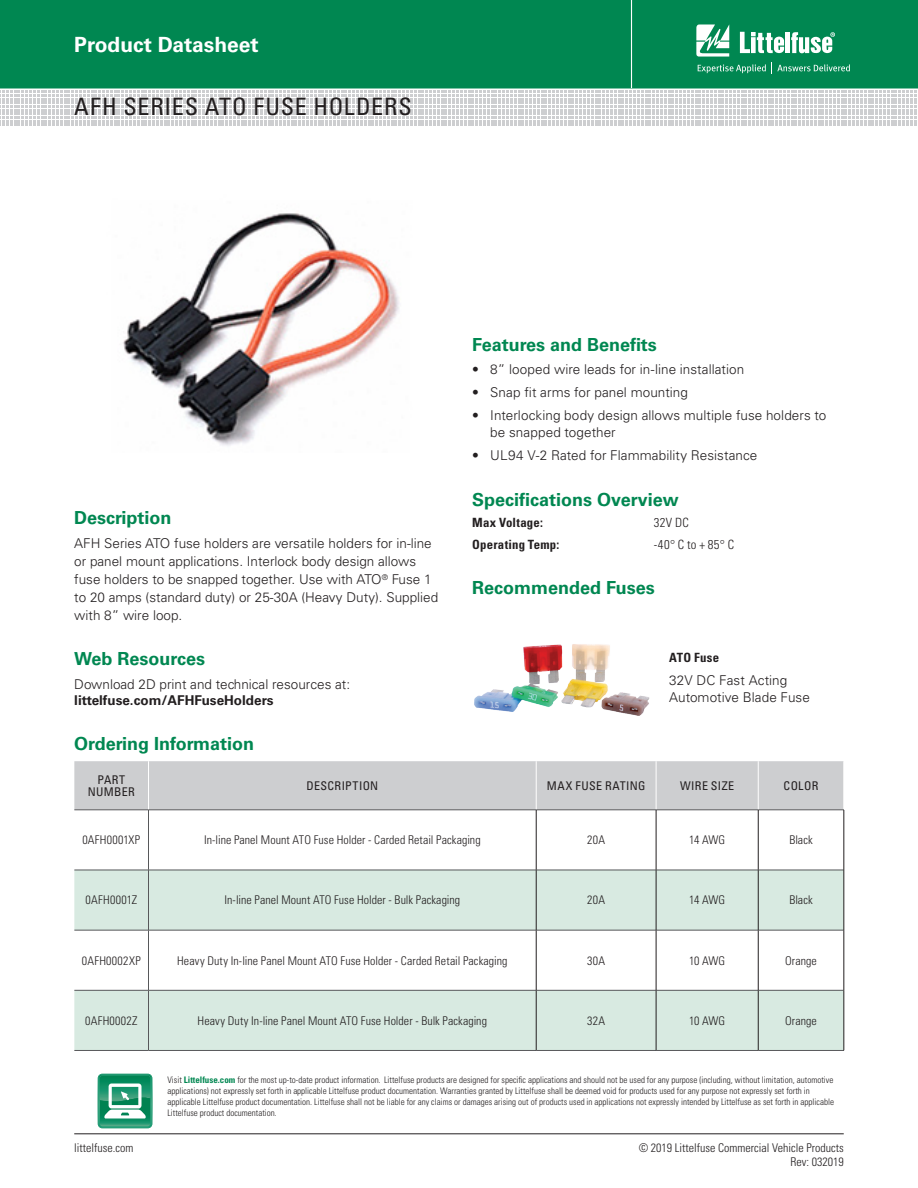
<style>
.page{position:relative;width:918px;height:1188px;background:#fff}
.page>*{position:absolute;margin:0;border:0;box-sizing:border-box;transform-origin:0 0}
.Head_Large{font:condensed 24px "Univers LT Std";letter-spacing:.035em;color:#231f20}
.t1{font:700 21px "Univers LT Std";color:#fff}
.Green_Subheads{font:700 18px "Univers LT Std";color:#008751}
.Body_text{font:300 13.5px/18px "Univers LT Std";color:#231f20}
.Body_text_bullets{font:300 13.5px/16.5px "Univers LT Std";letter-spacing:.005em;color:#231f20}
.Specifications{font:700 condensed 12.75px "Univers LT Std";letter-spacing:.02em;color:#231f20}
.Specifications-2{font:300 condensed 12.75px "Univers LT Std";letter-spacing:.03em;color:#231f20}
.Chart_Body{font:300 condensed 12px/13.5px "Univers LT Std";letter-spacing:.005em;color:#231f20;text-align:right}
.Chart_Body-2{font:condensed 12px "Univers LT Std";letter-spacing:.03em;color:#231f20}
.Chart_Body-3{font:300 condensed 12px "Univers LT Std";letter-spacing:.025em;color:#231f20}
.t2{font:300 condensed 9px/10.8px "Univers LT Std";color:#231f20}
.s1{font-weight:700}
.s2{font-weight:700;color:#008751}
</style>
<div class="page">
<div style="left:0;top:0;width:918px;height:88px;background:#008751"></div>
<hr style="left:631px;top:0;width:1px;height:88px;background:#fff">
<hr style="left:74px;top:1134px;width:770px;height:1px;background:#231f20">
<svg style="left:0;top:91px;width:917px;height:35px"></svg>
<svg style="left:696px;top:24px;width:33px;height:33px"></svg>
<hr style="left:786px;top:32px;width:4px;height:21px;background:#fff">
<svg style="left:791px;top:32px;width:44px;height:21px"></svg>
<svg style="left:740px;top:32px;width:44px;height:21px"></svg>
<svg style="left:698px;top:64px;width:68px;height:9px"></svg>
<svg style="left:772px;top:63px;width:78px;height:11px"></svg>
<svg style="left:98px;top:1074px;width:54px;height:54px"></svg>
<div style="left:74px;top:761px;width:770px;height:49px;background:#cdced0"></div>
<svg style="left:74px;top:811px;width:770px;height:59px"></svg>
<svg style="left:74px;top:871px;width:770px;height:179px;fill:#d8eae1"></svg>
<hr style="left:148px;top:761px;width:1px;height:49px;background:#fff">
<hr style="left:536px;top:761px;width:1px;height:49px;background:#fff">
<hr style="left:656px;top:761px;width:1px;height:49px;background:#fff">
<hr style="left:758px;top:761px;width:1px;height:49px;background:#fff">
<hr style="left:74px;top:810px;width:74px;height:1px;background:#57585a">
<hr style="left:148px;top:810px;width:388px;height:1px;background:#57585a">
<hr style="left:536px;top:810px;width:120px;height:1px;background:#57585a">
<hr style="left:656px;top:810px;width:102px;height:1px;background:#57585a">
<hr style="left:758px;top:810px;width:86px;height:1px;background:#57585a">
<hr style="left:74px;top:870px;width:74px;height:1px;background:#57585a">
<hr style="left:148px;top:870px;width:388px;height:1px;background:#57585a">
<hr style="left:536px;top:870px;width:120px;height:1px;background:#57585a">
<hr style="left:656px;top:870px;width:102px;height:1px;background:#57585a">
<hr style="left:758px;top:870px;width:86px;height:1px;background:#57585a">
<hr style="left:74px;top:930px;width:74px;height:1px;background:#57585a">
<hr style="left:148px;top:930px;width:388px;height:1px;background:#57585a">
<hr style="left:536px;top:930px;width:120px;height:1px;background:#57585a">
<hr style="left:656px;top:930px;width:102px;height:1px;background:#57585a">
<hr style="left:758px;top:930px;width:86px;height:1px;background:#57585a">
<hr style="left:74px;top:990px;width:74px;height:1px;background:#57585a">
<hr style="left:148px;top:990px;width:388px;height:1px;background:#57585a">
<hr style="left:536px;top:990px;width:120px;height:1px;background:#57585a">
<hr style="left:656px;top:990px;width:102px;height:1px;background:#57585a">
<hr style="left:758px;top:990px;width:86px;height:1px;background:#57585a">
<hr style="left:74px;top:1050px;width:74px;height:1px;background:#57585a">
<hr style="left:148px;top:1050px;width:388px;height:1px;background:#57585a">
<hr style="left:536px;top:1050px;width:120px;height:1px;background:#57585a">
<hr style="left:656px;top:1050px;width:102px;height:1px;background:#57585a">
<hr style="left:758px;top:1050px;width:86px;height:1px;background:#57585a">
<hr style="left:536px;top:810px;width:1px;height:60px;background:#231f20">
<hr style="left:656px;top:810px;width:1px;height:60px;background:#231f20">
<hr style="left:758px;top:810px;width:1px;height:60px;background:#231f20">
<hr style="left:844px;top:810px;width:1px;height:60px;background:#231f20">
<hr style="left:536px;top:870px;width:1px;height:60px;background:#231f20">
<hr style="left:656px;top:870px;width:1px;height:60px;background:#231f20">
<hr style="left:758px;top:870px;width:1px;height:60px;background:#231f20">
<hr style="left:844px;top:870px;width:1px;height:60px;background:#231f20">
<hr style="left:536px;top:930px;width:1px;height:60px;background:#231f20">
<hr style="left:656px;top:930px;width:1px;height:60px;background:#231f20">
<hr style="left:758px;top:930px;width:1px;height:60px;background:#231f20">
<hr style="left:844px;top:930px;width:1px;height:60px;background:#231f20">
<hr style="left:536px;top:990px;width:1px;height:60px;background:#231f20">
<hr style="left:656px;top:990px;width:1px;height:60px;background:#231f20">
<hr style="left:758px;top:990px;width:1px;height:60px;background:#231f20">
<hr style="left:844px;top:990px;width:1px;height:60px;background:#231f20">
<hr style="left:148px;top:810px;width:1px;height:60px;background:#57585a">
<hr style="left:148px;top:870px;width:1px;height:60px;background:#57585a">
<hr style="left:148px;top:930px;width:1px;height:60px;background:#57585a">
<hr style="left:148px;top:990px;width:1px;height:60px;background:#57585a">
<img style="left:123px;top:213px;width:276px;height:233px">
<img style="left:474px;top:644px;width:176px;height:72px">
<h2 class="t1" style="left:74px;top:32px;width:186px">Product Datasheet</h2>
<p class="Head_Large" style="left:74px;top:92px;width:339px">AFH SERIES ATO FUSE HOLDERS</p>
<p class="Green_Subheads" style="left:74px;top:507px;width:99px">Description</p>
<p class="Body_text" style="left:74px;top:535px;width:365px">AFH Series ATO fuse holders are versatile holders for in-line or panel mount applications. Interlock body design allows fuse holders to be snapped together. Use with ATO<sup>®</sup> Fuse 1 to 20 amps (standard duty) or 25-30A (Heavy Duty). Supplied with 8” wire loop.</p>
<p class="Green_Subheads" style="left:74px;top:649px;width:132px">Web Resources</p>
<p class="Body_text" style="left:74px;top:676px;width:277px;line-height:16.5px">Download 2D print and technical resources at: <span class="s1">littelfuse.com/AFHFuseHolders</span></p>
<p class="Green_Subheads" style="left:74px;top:733px;width:181px">Ordering Information</p>
<p class="Green_Subheads" style="left:472px;top:334px;width:186px">Features and Benefits</p>
<p class="Body_text" style="left:472px;top:360px;width:273px">• 8” looped wire leads for in-line installation</p>
<p class="Body_text" style="left:472px;top:383px;width:217px">• Snap fit arms for panel mounting</p>
<p class="Body_text" style="left:490px;top:407px;width:338px;line-height:16.5px;text-indent:-18px">• Interlocking body design allows multiple fuse holders to be snapped together</p>
<p class="Body_text" style="left:472px;top:446px;width:287px">• UL94 V-2 Rated for Flammability Resistance</p>
<p class="Green_Subheads" style="left:472px;top:489px;width:208px">Specifications Overview</p>
<p class="Specifications" style="left:472px;top:515px;width:72px">Max Voltage:</p>
<p class="Specifications-2" style="left:654px;top:515px;width:36px">32V DC</p>
<p class="Specifications" style="left:472px;top:537px;width:89px">Operating Temp:</p>
<p class="Specifications-2" style="left:654px;top:537px;width:82px">-40° C to + 85° C</p>
<p class="Green_Subheads" style="left:472px;top:577px;width:184px">Recommended Fuses</p>
<p class="Specifications" style="left:669px;top:650px;width:52px">ATO Fuse</p>
<p class="Body_text_bullets" style="left:669px;top:672px;width:142px">32V DC Fast Acting<br>Automotive Blade Fuse</p>
<p class="Chart_Body-2" style="left:97px;top:772px;width:29px">PART</p>
<p class="Chart_Body-2" style="left:88px;top:784px;width:48px">NUMBER</p>
<p class="Chart_Body-2" style="left:306px;top:778px;width:73px">DESCRIPTION</p>
<p class="Chart_Body-2" style="left:547px;top:778px;width:100px">MAX FUSE RATING</p>
<p class="Chart_Body-2" style="left:680px;top:778px;width:56px">WIRE SIZE</p>
<p class="Chart_Body-2" style="left:784px;top:778px;width:36px">COLOR</p>
<p class="Chart_Body-3" style="left:82px;top:833px;width:59px">0AFH0001XP</p>
<p class="Chart_Body" style="left:204px;top:833px;width:278px">In-line Panel Mount ATO Fuse Holder - Carded Retail Packaging</p>
<p class="Chart_Body" style="left:587px;top:833px;width:19px">20A</p>
<p class="Chart_Body" style="left:689px;top:833px;width:38px">14 AWG</p>
<p class="Chart_Body" style="left:789px;top:833px;width:25px">Black</p>
<p class="Chart_Body" style="left:86px;top:893px;width:53px">0AFH0001Z</p>
<p class="Chart_Body" style="left:224px;top:893px;width:237px">In-line Panel Mount ATO Fuse Holder - Bulk Packaging</p>
<p class="Chart_Body" style="left:587px;top:893px;width:19px">20A</p>
<p class="Chart_Body" style="left:689px;top:893px;width:38px">14 AWG</p>
<p class="Chart_Body" style="left:789px;top:893px;width:25px">Black</p>
<p class="Chart_Body-3" style="left:82px;top:953px;width:60px">0AFH0002XP</p>
<p class="Chart_Body" style="left:177px;top:954px;width:332px">Heavy Duty In-line Panel Mount ATO Fuse Holder - Carded Retail Packaging</p>
<p class="Chart_Body" style="left:587px;top:954px;width:19px">30A</p>
<p class="Chart_Body" style="left:689px;top:954px;width:38px">10 AWG</p>
<p class="Chart_Body" style="left:785px;top:954px;width:33px">Orange</p>
<p class="Chart_Body-3" style="left:85px;top:1013px;width:54px">0AFH0002Z</p>
<p class="Chart_Body" style="left:198px;top:1014px;width:291px">Heavy Duty In-line Panel Mount ATO Fuse Holder - Bulk Packaging</p>
<p class="Chart_Body" style="left:587px;top:1014px;width:19px">32A</p>
<p class="Chart_Body" style="left:689px;top:1014px;width:38px">10 AWG</p>
<p class="Chart_Body" style="left:785px;top:1014px;width:33px">Orange</p>
<h3 class="Chart_Body" style="left:74px;top:1141px;width:61px">littelfuse.com</h3>
<p class="t2" style="left:167px;top:1075px;width:668px">Visit <span class="s2">Littelfuse.com</span> for the most up-to-date product information. Littelfuse products are designed for specific applications and should not be used for any purpose (including, without limitation, automotive applications) not expressly set forth in applicable Littelfuse product documentation. Warranties granted by Littelfuse shall be deemed void for products used for any purpose not expressly set forth in applicable Littelfuse product documentation. Littelfuse shall not be liable for any claims or damages arising out of products used in applications not expressly intended by Littelfuse as set forth in applicable Littelfuse product documentation.</p>
<h3 class="Chart_Body" style="left:639px;top:1141px;width:207px">© 2019 Littelfuse Commercial Vehicle Products<br>Rev: 032019</h3>
</div>
